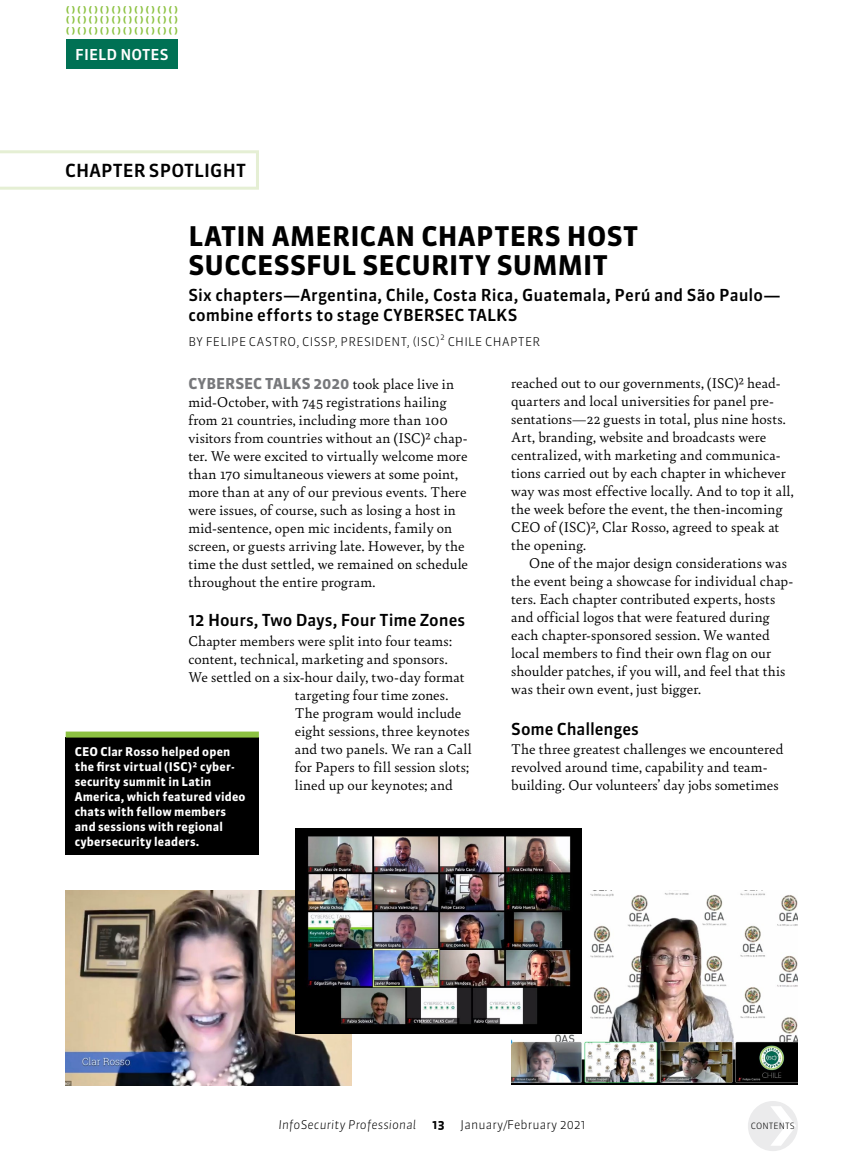
<style>
.page{position:relative;width:864px;height:1175px;background:#fff}
.page>*{position:absolute;margin:0;border:0;box-sizing:border-box;transform-origin:0 0}
.t1{font:700 27px/28.5px "Sanuk OT";letter-spacing:.01em;color:#000}
.t2{font:500 18px "Sanuk OT";letter-spacing:.01em;color:#000}
.t3{font:500 16.5px/19.8px "Sanuk OT";letter-spacing:.005em;color:#000}
.t4{font:15px/18px "Bely";letter-spacing:.01em;color:#000}
.t5{font:700 15px "Sanuk OT";letter-spacing:.005em;color:#77787b}
.t6{font:500 15px "Sanuk OT";letter-spacing:.01em;color:#fff}
.t7{font:700 12px/15px "Sanuk OT";letter-spacing:.015em;color:#fff}
.t8{font:300 12px "Sanuk OT";letter-spacing:.025em;color:#000}
.t9{font:italic 300 12px "Sanuk OT";letter-spacing:.01em;color:#000}
.t10{font:700 12px "Sanuk OT";color:#000}
.t11{font:900 8.7px/10.4px "Sanuk OT";color:#8dc242;text-align:justify}
.t12{font:300 8.7px "Sanuk OT";letter-spacing:.01em;color:#000}
.s1{font-family:"Bely";font-weight:400;color:#000}
</style>
<div class="page">
<div style="left:748px;top:1101px;width:50px;height:50px;background:#ebebec;border-radius:50%"></div>
<svg style="left:0;top:150px;width:259px;height:40px"></svg>
<div style="left:66px;top:39px;width:112px;height:30px;background:#007154"></div>
<img style="left:66px;top:890px;width:286px;height:195px">
<div style="left:66px;top:737px;width:193px;height:117px;background:#000"></div>
<div style="left:66px;top:731px;width:193px;height:6px;background:#8dc242"></div>
<img style="left:512px;top:890px;width:286px;height:194px">
<img style="left:295px;top:828px;width:286px;height:205px">
<p class="t11" style="left:66px;top:5px;width:113px">( ) ( ) ( ) ( ) ( ) ( ) ( ) ( ) ( ) ( ) ( ) ( ) ( ) ( ) ( ) ( ) ( ) ( ) ( ) ( ) ( ) ( ) ( ) ( ) ( ) ( ) ( ) ( ) ( ) ( )</p>
<p class="t6" style="left:75px;top:45px;width:95px">FIELD NOTES</p>
<p class="t2" style="left:65px;top:159px;width:182px">CHAPTER SPOTLIGHT</p>
<h1 class="t1" style="left:189px;top:222px;width:451px">LATIN AMERICAN CHAPTERS HOST<br>SUCCESSFUL SECURITY SUMMIT</h1>
<p class="t3" style="left:188px;top:285px;width:593px">Six chapters—Argentina, Chile, Costa Rica, Guatemala, Perú and São Paulo— combine efforts to stage CYBERSEC TALKS</p>
<p class="t8" style="left:188px;top:334px;width:353px">BY FELIPE CASTRO, CISSP, PRESIDENT, (ISC)² CHILE CHAPTER</p>
<p class="t5" style="left:188px;top:374px;width:267px">CYBERSEC TALKS 2020 <span class="s1">took place live in</span></p>
<p class="t4" style="left:188px;top:392px;width:281px">mid-October, with 745 registrations hailing from 21 countries, including more than 100 visitors from countries without an (ISC)2 chap&shy;ter. We were excited to virtually welcome more than 170 simultaneous viewers at some point, more than at any of our previous events. There were issues, of course, such as losing a host in mid-sentence, open mic incidents, family on screen, or guests arriving late. However, by the time the dust settled, we remained on schedule throughout the entire program.</p>
<p class="t3" style="left:188px;top:610px;width:278px">12 Hours, Two Days, Four Time Zones</p>
<p class="t4" style="left:188px;top:630px;width:265px">Chapter members were split into four teams:</p>
<p class="t4" style="left:188px;top:648px;width:261px">content, technical, marketing and sponsors.</p>
<p class="t4" style="left:188px;top:666px;width:278px">We settled on a six-hour daily, two-day format</p>
<p class="t4" style="left:295px;top:684px;width:155px">targeting four time zones.</p>
<p class="t4" style="left:295px;top:702px;width:168px">The program would include</p>
<p class="t4" style="left:295px;top:720px;width:176px">eight sessions, three keynotes</p>
<p class="t4" style="left:295px;top:738px;width:178px">and two panels. We ran a Call</p>
<p class="t4" style="left:295px;top:756px;width:176px">for Papers to fill session slots;</p>
<p class="t4" style="left:295px;top:774px;width:160px">lined up our keynotes; and</p>
<p class="t7" style="left:75px;top:744px;width:172px">CEO Clar Rosso helped open the first virtual (ISC)2 cyber&shy;security summit in Latin<br>America, which featured video chats with fellow members and sessions with regional cybersecurity leaders.</p>
<p class="t4" style="left:511px;top:373px;width:284px">reached out to our governments, (ISC)2 head&shy;quarters and local universities for panel pre&shy;sentations—22 guests in total, plus nine hosts.<br>Art, branding, website and broadcasts were centralized, with marketing and communica&shy;tions carried out by each chapter in whichever way was most effective locally. And to top it all, the week before the event, the then-incoming CEO of (ISC)2, Clar Rosso, agreed to speak at the opening.</p>
<p class="t4" style="left:511px;top:553px;width:284px;text-indent:18px">One of the major design considerations was the event being a showcase for individual chap&shy;ters. Each chapter contributed experts, hosts and official logos that were featured during each chapter-sponsored session. We wanted local members to find their own flag on our shoulder patches, if you will, and feel that this was their own event, just bigger.</p>
<p class="t3" style="left:511px;top:719px;width:129px">Some Challenges</p>
<p class="t4" style="left:511px;top:739px;width:274px">The three greatest challenges we encountered revolved around time, capability and team&shy;building. Our volunteers’ day jobs sometimes</p>
<p class="t9" style="left:278px;top:1117px;width:139px">InfoSecurity Professional</p>
<p class="t10" style="left:432px;top:1117px;width:14px">13</p>
<p class="t8" style="left:461px;top:1117px;width:126px">January/February 2021</p>
<p class="t12" style="left:751px;top:1120px;width:45px">CONTENTS</p>
</div>
